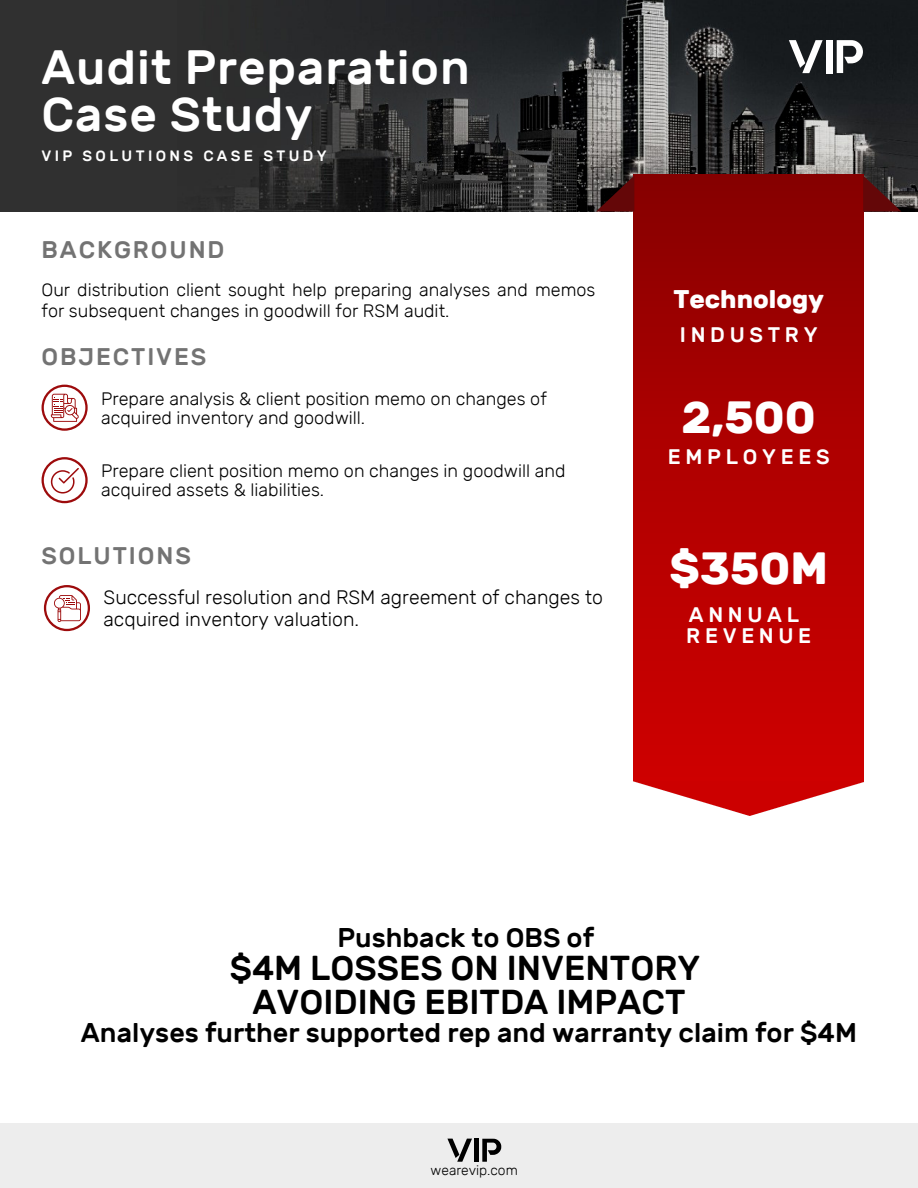
<style>
.page{position:relative;width:918px;height:1188px;background:#fff}
.page>*{position:absolute;margin:0;border:0;box-sizing:border-box;transform-origin:0 0}
.t1{font:500 48px "Rubik";letter-spacing:.02em;color:#fff}
.t2{font:700 45px "Rubik";color:#fff}
.t3{font:500 34.5px "Rubik";color:#000}
.t4{font:500 27px "Rubik";color:#000}
.t5{font:700 25.5px "Rubik";color:#fff}
.t6{font:500 24px "Rubik";letter-spacing:.08em;color:#737373}
.t7{font:500 21px "Rubik";letter-spacing:.225em;color:#fff}
.t8{font:300 19.5px/22.5px "Rubik";color:#000}
.t9{font:300 18px/19.2px "Rubik";color:#000}
.t10{font:500 15px "Rubik";letter-spacing:.225em;color:#fff}
.t11{font:300 13.8px "Rubik";color:#000}
</style>
<div class="page">
<div style="left:0;top:1123px;width:918px;height:65px;background:#ededed"></div>
<div style="left:0;top:0;width:469px;height:212px;background:#303030"></div>
<img style="left:225px;top:0;width:693px;height:212px">
<svg style="left:789px;top:40px;width:34px;height:33px"></svg>
<div style="left:826px;top:40px;width:6px;height:33px;background:#fff"></div>
<svg style="left:837px;top:40px;width:26px;height:33px"></svg>
<svg style="left:447px;top:1139px;width:25px;height:23px"></svg>
<div style="left:474px;top:1139px;width:5px;height:23px;background:#000"></div>
<svg style="left:482px;top:1139px;width:19px;height:23px"></svg>
<img style="left:634px;top:175px;width:229px;height:641px">
<svg style="left:596px;top:176px;width:38px;height:36px"></svg>
<svg style="left:864px;top:176px;width:37px;height:36px"></svg>
<svg style="left:42px;top:385px;width:46px;height:46px"></svg>
<svg style="left:42px;top:457px;width:46px;height:46px"></svg>
<svg style="left:44px;top:585px;width:46px;height:46px"></svg>
<p class="t1" style="left:42px;top:39px;width:430px">Audit Preparation</p>
<p class="t1" style="left:42px;top:86px;width:273px">Case Study</p>
<p class="t10" style="left:42px;top:147px;width:287px">VIP SOLUTIONS CASE STUDY</p>
<p class="t6" style="left:42px;top:235px;width:184px">BACKGROUND</p>
<p class="t9" style="left:42px;top:279px;width:555px;line-height:21.3px">Our distribution client sought help preparing analyses and memos for subsequent changes in goodwill for RSM audit.</p>
<p class="t6" style="left:42px;top:342px;width:166px">OBJECTIVES</p>
<p class="t9" style="left:101px;top:389px;width:447px">Prepare analysis &amp; client position memo on changes of acquired inventory and goodwill.</p>
<p class="t9" style="left:101px;top:461px;width:466px">Prepare client position memo on changes in goodwill and acquired assets &amp; liabilities.</p>
<p class="t6" style="left:42px;top:541px;width:151px">SOLUTIONS</p>
<p class="t8" style="left:104px;top:586px;width:501px">Successful resolution and RSM agreement of changes to acquired inventory valuation.</p>
<p class="t5" style="left:673px;top:284px;width:152px">Technology</p>
<p class="t7" style="left:680px;top:322px;width:139px">INDUSTRY</p>
<p class="t2" style="left:682px;top:391px;width:136px">2,500</p>
<p class="t7" style="left:668px;top:444px;width:163px">EMPLOYEES</p>
<p class="t2" style="left:669px;top:541px;width:160px">$350M</p>
<p class="t7" style="left:689px;top:602px;width:112px">ANNUAL</p>
<p class="t7" style="left:686px;top:623px;width:127px">REVENUE</p>
<p class="t4" style="left:337px;top:922px;width:258px">Pushback to OBS of</p>
<p class="t3" style="left:230px;top:948px;width:472px">$4M LOSSES ON INVENTORY</p>
<p class="t3" style="left:252px;top:981px;width:435px">AVOIDING EBITDA IMPACT</p>
<p class="t4" style="left:81px;top:1017px;width:777px">Analyses further supported rep and warranty claim for $4M</p>
<p class="t11" style="left:431px;top:1162px;width:89px">wearevip.com</p>
</div>
